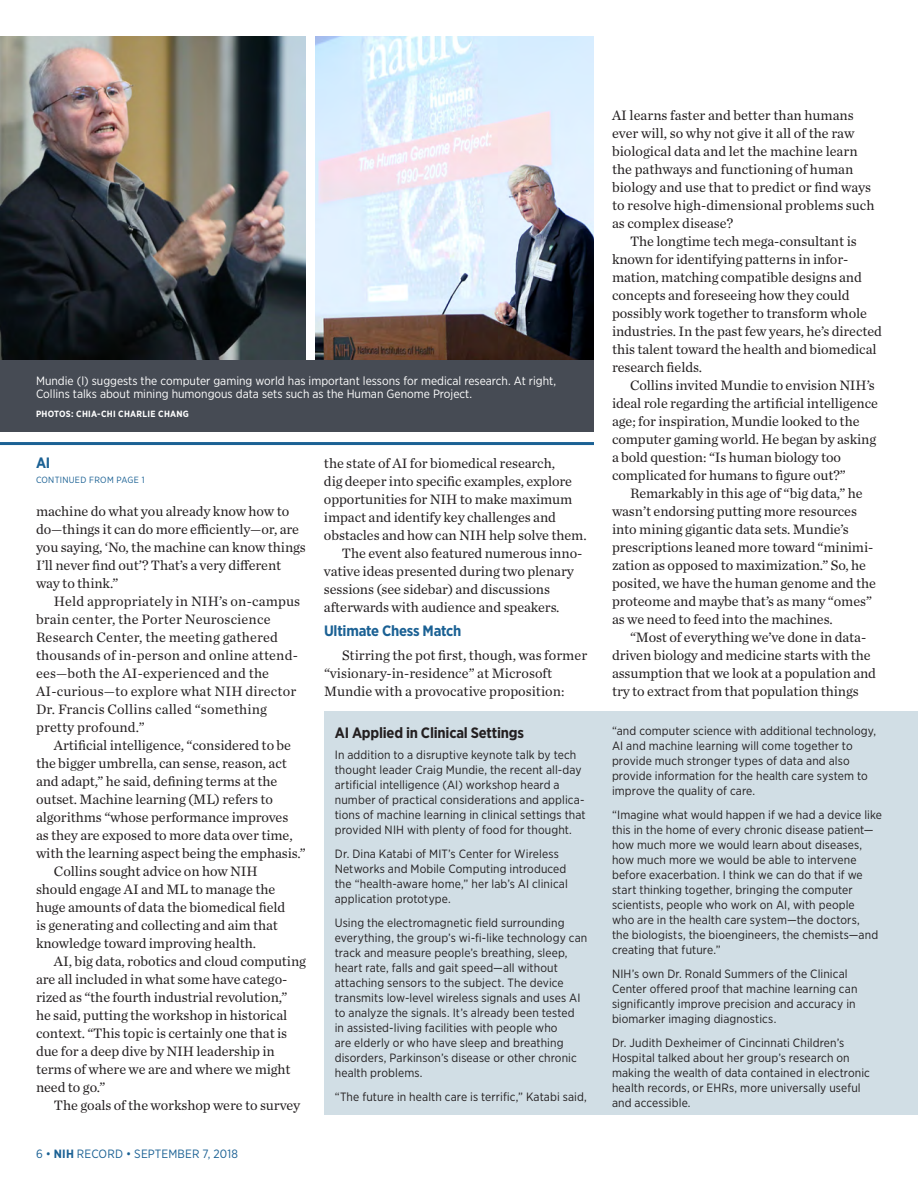
<style>
.page{position:relative;width:918px;height:1188px;background:#fff}
.page>*{position:absolute;margin:0;border:0;box-sizing:border-box;transform-origin:0 0}
.Sidebar__Head_2{font:700 15px "Gotham Narrow";letter-spacing:-.015em;color:#231f20}
.Head_2_Subheads_Body{font:700 15px "Gotham Narrow";letter-spacing:-.015em;color:#1b6194}
.Body_1{font:14.25px/18px "Chronicle Text G1";letter-spacing:-.005em;color:#231f20}
.Body_2__Briefs_and_S{font:12px/15px "Gotham Narrow";letter-spacing:.01em;color:#231f20}
.Photo_caption_revers{font:12px/13.5px "Gotham Narrow";color:#fff}
.t1{font:12px "Gotham Narrow";letter-spacing:.01em;color:#1b6194}
.Photo_credit_reverse{font:700 9px "Gotham Narrow";letter-spacing:.03em;color:#fff}
.Page_jump{font:9px "Gotham Narrow";letter-spacing:.03em;color:#1b6194}
.s1{font-weight:700}
</style>
<div class="page">
<div style="left:325px;top:712px;width:593px;height:403px;background:#d1dee5"></div>
<hr style="left:0;top:442px;width:594px;height:3px;background:#1b6194">
<img style="left:0;top:36px;width:306px;height:324px">
<div style="left:0;top:360px;width:594px;height:72px;background:#464b54"></div>
<img style="left:315px;top:36px;width:279px;height:324px">
<p class="Photo_caption_revers" style="left:36px;top:374px;width:522px">Mundie (l) suggests the computer gaming world has important lessons for medical research. At right,<br>Collins talks about mining humongous data sets such as the Human Genome Project.</p>
<p class="Photo_credit_reverse" style="left:36px;top:408px;width:155px">PHOTOS: CHIA-CHI CHARLIE CHANG</p>
<p class="Head_2_Subheads_Body" style="left:36px;top:453px;width:16px">AI</p>
<p class="Page_jump" style="left:36px;top:474px;width:110px">CONTINUED FROM PAGE 1</p>
<p class="Body_1" style="left:36px;top:501px;width:271px">machine do what you already know how to do—things it can do more efficiently—or, are you saying, ‘No, the machine can know things I’ll never find out’? That’s a very different way to think.”</p>
<p class="Body_1" style="left:36px;top:591px;width:266px;text-indent:18px">Held appropriately in NIH’s on-campus brain center, the Porter Neuroscience Research Center, the meeting gathered thousands of in-person and online attend&shy;ees—both the AI-experienced and the AI-curious—to explore what NIH director Dr. Francis Collins called “something pretty profound.”</p>
<p class="Body_1" style="left:36px;top:735px;width:271px;text-indent:18px">Artificial intelligence, “considered to be the bigger umbrella, can sense, reason, act and adapt,” he said, defining terms at the outset. Machine learning (ML) refers to algorithms “whose performance improves<br>as they are exposed to more data over time, with the learning aspect being the emphasis.”</p>
<p class="Body_1" style="left:36px;top:861px;width:251px;text-indent:18px">Collins sought advice on how NIH should engage AI and ML to manage the huge amounts of data the biomedical field is generating and collecting and aim that knowledge toward improving health.</p>
<p class="Body_1" style="left:36px;top:951px;width:272px;text-indent:18px">AI, big data, robotics and cloud computing are all included in what some have catego&shy;rized as “the fourth industrial revolution,”<br>he said, putting the workshop in historical context. “This topic is certainly one that is due for a deep dive by NIH leadership in terms of where we are and where we might need to go.”</p>
<p class="Body_1" style="left:54px;top:1095px;width:248px">The goals of the workshop were to survey</p>
<p class="t1" style="left:36px;top:1146px;width:204px">6 • <span class="s1">NIH</span> RECORD • SEPTEMBER 7, 2018</p>
<p class="Body_1" style="left:324px;top:453px;width:264px">the state of AI for biomedical research,<br>dig deeper into specific examples, explore opportunities for NIH to make maximum impact and identify key challenges and obstacles and how can NIH help solve them.</p>
<p class="Body_1" style="left:324px;top:543px;width:260px;text-indent:18px">The event also featured numerous inno&shy;vative ideas presented during two plenary sessions (see sidebar) and discussions afterwards with audience and speakers.</p>
<p class="Head_2_Subheads_Body" style="left:324px;top:621px;width:139px">Ultimate Chess Match</p>
<p class="Body_1" style="left:324px;top:645px;width:265px;text-indent:18px">Stirring the pot first, though, was former “visionary-in-residence” at Microsoft<br>Mundie with a provocative proposition:</p>
<p class="Sidebar__Head_2" style="left:335px;top:723px;width:191px">AI Applied in Clinical Settings</p>
<p class="Body_2__Briefs_and_S" style="left:335px;top:747px;width:252px">In addition to a disruptive keynote talk by tech thought leader Craig Mundie, the recent all-day artificial intelligence (AI) workshop heard a number of practical considerations and applica&shy;tions of machine learning in clinical settings that provided NIH with plenty of food for thought.</p>
<p class="Body_2__Briefs_and_S" style="left:335px;top:846px;width:235px">Dr. Dina Katabi of MIT’s Center for Wireless Networks and Mobile Computing introduced the “health-aware home,” her lab’s AI clinical application prototype.</p>
<p class="Body_2__Briefs_and_S" style="left:335px;top:915px;width:254px">Using the electromagnetic field surrounding everything, the group’s wi-fi-like technology can track and measure people’s breathing, sleep, heart rate, falls and gait speed—all without attaching sensors to the subject. The device transmits low-level wireless signals and uses AI to analyze the signals. It’s already been tested<br>in assisted-living facilities with people who<br>are elderly or who have sleep and breathing disorders, Parkinson’s disease or other chronic health problems.</p>
<p class="Body_2__Briefs_and_S" style="left:335px;top:1089px;width:254px">“The future in health care is terrific,” Katabi said,</p>
<p class="Body_1" style="left:612px;top:105px;width:264px">AI learns faster and better than humans ever will, so why not give it all of the raw biological data and let the machine learn the pathways and functioning of human biology and use that to predict or find ways to resolve high-dimensional problems such as complex disease?</p>
<p class="Body_1" style="left:612px;top:231px;width:272px;text-indent:18px">The longtime tech mega-consultant is known for identifying patterns in infor&shy;mation, matching compatible designs and concepts and foreseeing how they could possibly work together to transform whole industries. In the past few years, he’s directed this talent toward the health and biomedical research fields.</p>
<p class="Body_1" style="left:612px;top:375px;width:267px;text-indent:18px">Collins invited Mundie to envision NIH’s ideal role regarding the artificial intelligence age; for inspiration, Mundie looked to the computer gaming world. He began by asking a bold question: “Is human biology too complicated for humans to figure out?”</p>
<p class="Body_1" style="left:612px;top:483px;width:266px;text-indent:18px">Remarkably in this age of “big data,” he wasn’t endorsing putting more resources into mining gigantic data sets. Mundie’s prescriptions leaned more toward “minimi&shy;zation as opposed to maximization.” So, he posited, we have the human genome and the proteome and maybe that’s as many “omes” as we need to feed into the machines.</p>
<p class="Body_1" style="left:612px;top:627px;width:266px;text-indent:18px">“Most of everything we’ve done in data&shy;driven biology and medicine starts with the assumption that we look at a population and try to extract from that population things</p>
<p class="Body_2__Briefs_and_S" style="left:612px;top:723px;width:266px">“and computer science with additional technology, AI and machine learning will come together to provide much stronger types of data and also provide information for the health care system to improve the quality of care.</p>
<p class="Body_2__Briefs_and_S" style="left:612px;top:807px;width:271px">“Imagine what would happen if we had a device like this in the home of every chronic disease patient— how much more we would learn about diseases, how much more we would be able to intervene before exacerbation. I think we can do that if we start thinking together, bringing the computer scientists, people who work on AI, with people<br>who are in the health care system—the doctors,<br>the biologists, the bioengineers, the chemists—and creating that future.”</p>
<p class="Body_2__Briefs_and_S" style="left:612px;top:966px;width:247px">NIH’s own Dr. Ronald Summers of the Clinical Center offered proof that machine learning can significantly improve precision and accuracy in biomarker imaging diagnostics.</p>
<p class="Body_2__Briefs_and_S" style="left:612px;top:1035px;width:259px">Dr. Judith Dexheimer of Cincinnati Children’s Hospital talked about her group’s research on making the wealth of data contained in electronic health records, or EHRs, more universally useful and accessible.</p>
</div>
